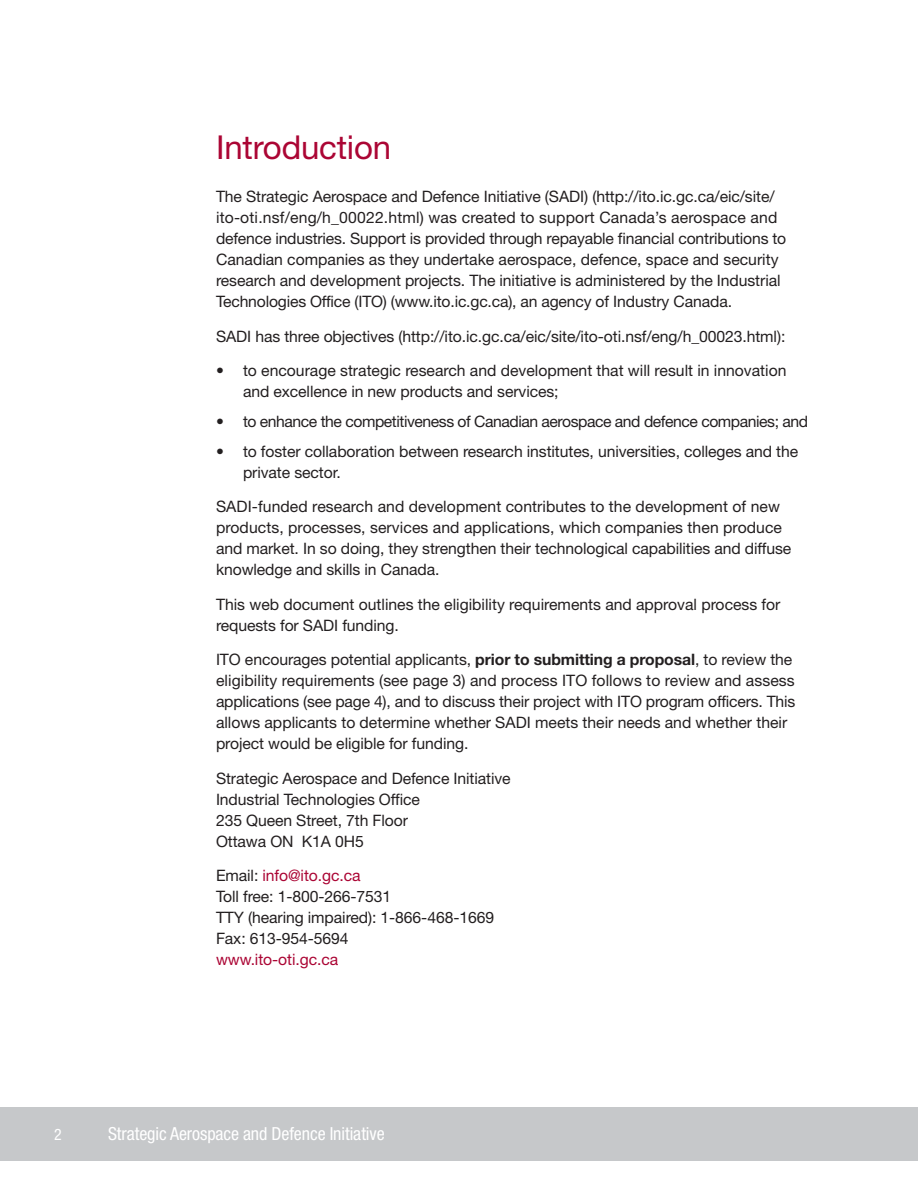
<style>
.page{position:relative;width:918px;height:1188px;background:#fff}
.page>*{position:absolute;margin:0;border:0;box-sizing:border-box;transform-origin:0 0}
.t1{font:33px "Helvetica Neue";letter-spacing:-.005em;color:#ab0534}
.t2{font:condensed 18px "Helvetica Neue";letter-spacing:-.005em;color:#fff}
.t3{font:15.75px/21px "Helvetica Neue";letter-spacing:-.005em;color:#231f20}
.t4{font:15.75px "Helvetica Neue";letter-spacing:-.03em;color:#231f20}
.t5{font:15.75px "Helvetica Neue";letter-spacing:-.005em;color:#ab0534}
.t6{font:condensed 15.75px "Helvetica Neue";color:#fff}
.s1{font-weight:700}
.s2{color:#ab0534}
</style>
<div class="page">
<div style="left:0;top:1107px;width:918px;height:54px;background:#c6c8ca"></div>
<h1 class="t1" style="left:216px;top:135px;width:177px">Introduction</h1>
<p class="t3" style="left:216px;top:187px;width:572px">The Strategic Aerospace and Defence Initiative (SADI) (http://ito.ic.gc.ca/eic/site/ ito-oti.nsf/eng/h_00022.html) was created to support Canada’s aerospace and defence industries. Support is provided through repayable financial contributions to Canadian companies as they undertake aerospace, defence, space and security research and development projects. The initiative is administered by the Industrial Technologies Office (ITO) (www.ito.ic.gc.ca), an agency of Industry Canada.</p>
<p class="t3" style="left:216px;top:327px;width:571px">SADI has three objectives (http://ito.ic.gc.ca/eic/site/ito-oti.nsf/eng/h_00023.html):</p>
<p class="t3" style="left:243px;top:361px;width:545px;text-indent:-27px">• to encourage strategic research and development that will result in innovation and excellence in new products and services;</p>
<p class="t4" style="left:216px;top:416px;width:594px">• to enhance the competitiveness of Canadian aerospace and defence companies; and</p>
<p class="t3" style="left:243px;top:442px;width:557px;text-indent:-27px">• to foster collaboration between research institutes, universities, colleges and the private sector.</p>
<p class="t3" style="left:216px;top:498px;width:577px">SADI-funded research and development contributes to the development of new products, processes, services and applications, which companies then produce and market. In so doing, they strengthen their technological capabilities and diffuse knowledge and skills in Canada.</p>
<p class="t3" style="left:216px;top:595px;width:566px">This web document outlines the eligibility requirements and approval process for requests for SADI funding.</p>
<p class="t3" style="left:216px;top:651px;width:581px">ITO encourages potential applicants, <span class="s1">prior to submitting a proposal</span>, to review the eligibility requirements (see page 3) and process ITO follows to review and assess applications (see page 4), and to discuss their project with ITO program officers. This allows applicants to determine whether SADI meets their needs and whether their project would be eligible for funding.</p>
<p class="t3" style="left:216px;top:769px;width:296px">Strategic Aerospace and Defence Initiative<br>Industrial Technologies Office<br>235 Queen Street, 7th Floor<br>Ottawa ON K1A 0H5</p>
<p class="t3" style="left:216px;top:867px;width:280px">Email: <span class="s2">info@ito.gc.ca<br></span>Toll free: 1-800-266-7531<br>TTY (hearing impaired): 1-866-468-1669<br>Fax: 613-954-5694</p>
<p class="t5" style="left:216px;top:954px;width:124px">www.ito-oti.gc.ca</p>
<p class="t6" style="left:54px;top:1129px;width:9px">2</p>
<p class="t2" style="left:108px;top:1127px;width:278px">Strategic Aerospace and Defence Initiative</p>
</div>
